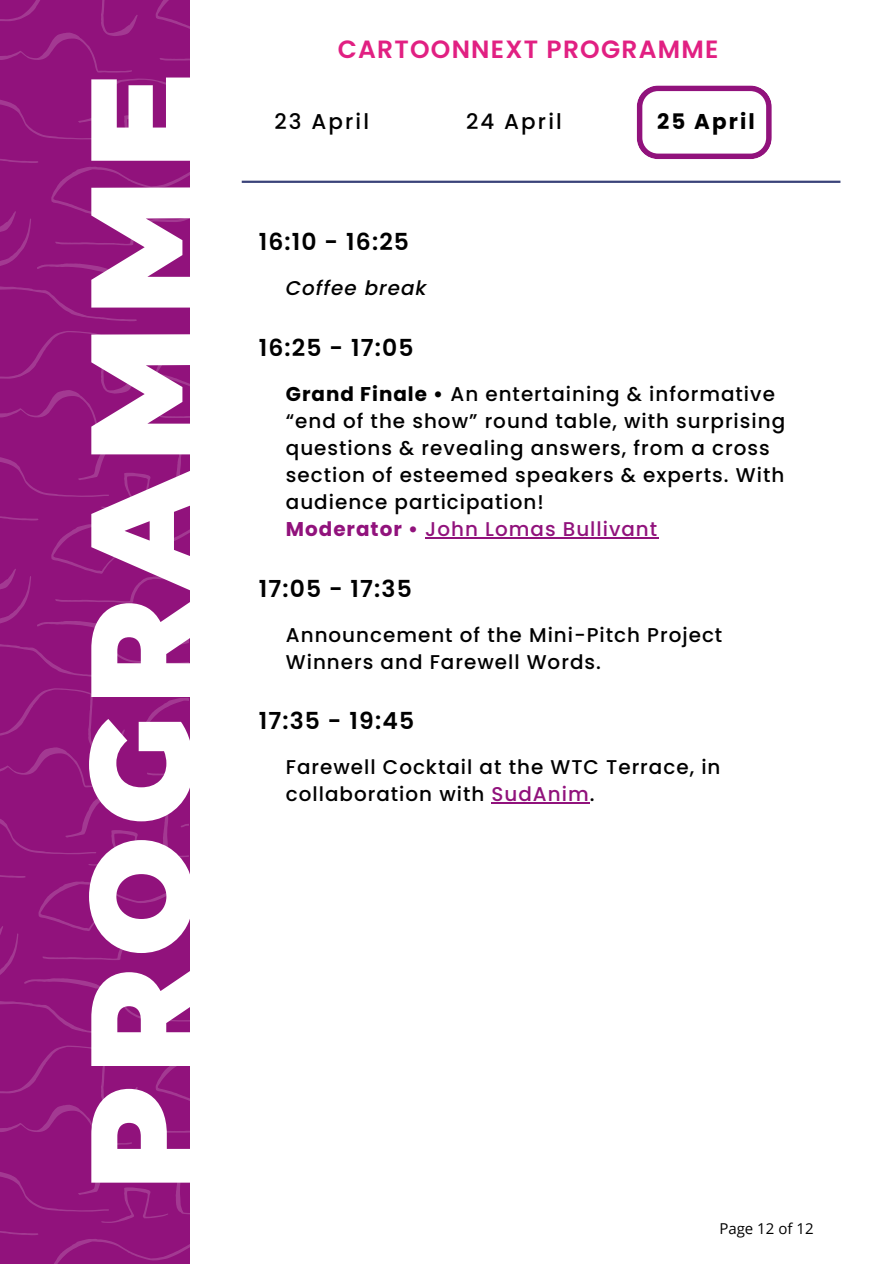
<style>
.page{position:relative;width:894px;height:1264px;background:#fff}
.page>*{position:absolute;margin:0;border:0;box-sizing:border-box;transform-origin:0 0}
.t1{font:900 142.95px "Montserrat";letter-spacing:.075em;color:#fff}
.t2{font:600 24.9px "Poppins";letter-spacing:.05em;color:#e12082}
.t3{font:600 23.4px "Poppins";letter-spacing:.05em;color:#000}
.t4{font:500 21.45px "Poppins";letter-spacing:.1em;color:#000}
.t5{font:700 21.45px "Poppins";letter-spacing:.1em;color:#000}
.t6{font:500 19.95px/27px "Poppins";letter-spacing:.05em;color:#000}
.t7{font:500 19.95px "Poppins";letter-spacing:.05em;color:#91127c}
.t8{font:italic 500 19.95px "Poppins";letter-spacing:.05em;color:#000}
.t9{font:15px "Open Sans";color:#000}
.s1{font-weight:700}
.s2{color:#91127c}
</style>
<div class="page">
<div style="left:0;top:0;width:190px;height:1263px;background:#91127c"></div>
<svg style="left:0;top:0;width:190px;height:321px"></svg>
<svg style="left:0;top:331px;width:190px;height:347px"></svg>
<svg style="left:0;top:688px;width:190px;height:347px"></svg>
<svg style="left:0;top:1045px;width:190px;height:218px"></svg>
<svg style="left:636px;top:85px;width:135px;height:74px"></svg>
<hr style="left:242px;top:181px;width:598px;height:2px;background:#3a4379">
<hr style="left:425px;top:537px;width:233px;height:1px;background:#91127c">
<hr style="left:491px;top:802px;width:98px;height:1px;background:#91127c">
<p class="t1" style="left:53px;top:1190px;width:1119px;rotate:-90deg">PROGRAMME</p>
<p class="t2" style="left:337px;top:31px;width:382px">CARTOONNEXT PROGRAMME</p>
<p class="t4" style="left:274px;top:107px;width:96px">23 April</p>
<h1 class="t4" style="left:466px;top:107px;width:97px">24 April</h1>
<p class="t5" style="left:657px;top:107px;width:99px">25 April</p>
<p class="t3" style="left:259px;top:226px;width:152px">16:10 - 16:25</p>
<p class="t8" style="left:286px;top:274px;width:142px">Coffee break</p>
<p class="t3" style="left:259px;top:331px;width:156px">16:25 - 17:05</p>
<p class="t6" style="left:286px;top:380px;width:500px"><span class="s1">Grand Finale •</span> An entertaining &amp; informative “end of the show” round table, with surprising questions &amp; revealing answers, from a cross section of esteemed speakers &amp; experts. With audience participation!</p>
<p class="t7" style="left:286px;top:515px;width:373px"><span class="s1">Moderator •</span> John Lomas Bullivant</p>
<p class="t3" style="left:259px;top:572px;width:155px">17:05 - 17:35</p>
<p class="t6" style="left:286px;top:621px;width:438px">Announcement of the Mini-Pitch Project<br>Winners and Farewell Words.</p>
<p class="t3" style="left:259px;top:704px;width:157px">17:35 - 19:45</p>
<p class="t6" style="left:286px;top:753px;width:436px">Farewell Cocktail at the WTC Terrace, in collaboration with <span class="s2">SudAnim</span>.</p>
<p class="t9" style="left:719px;top:1217px;width:96px">Page 12 of 12</p>
</div>
